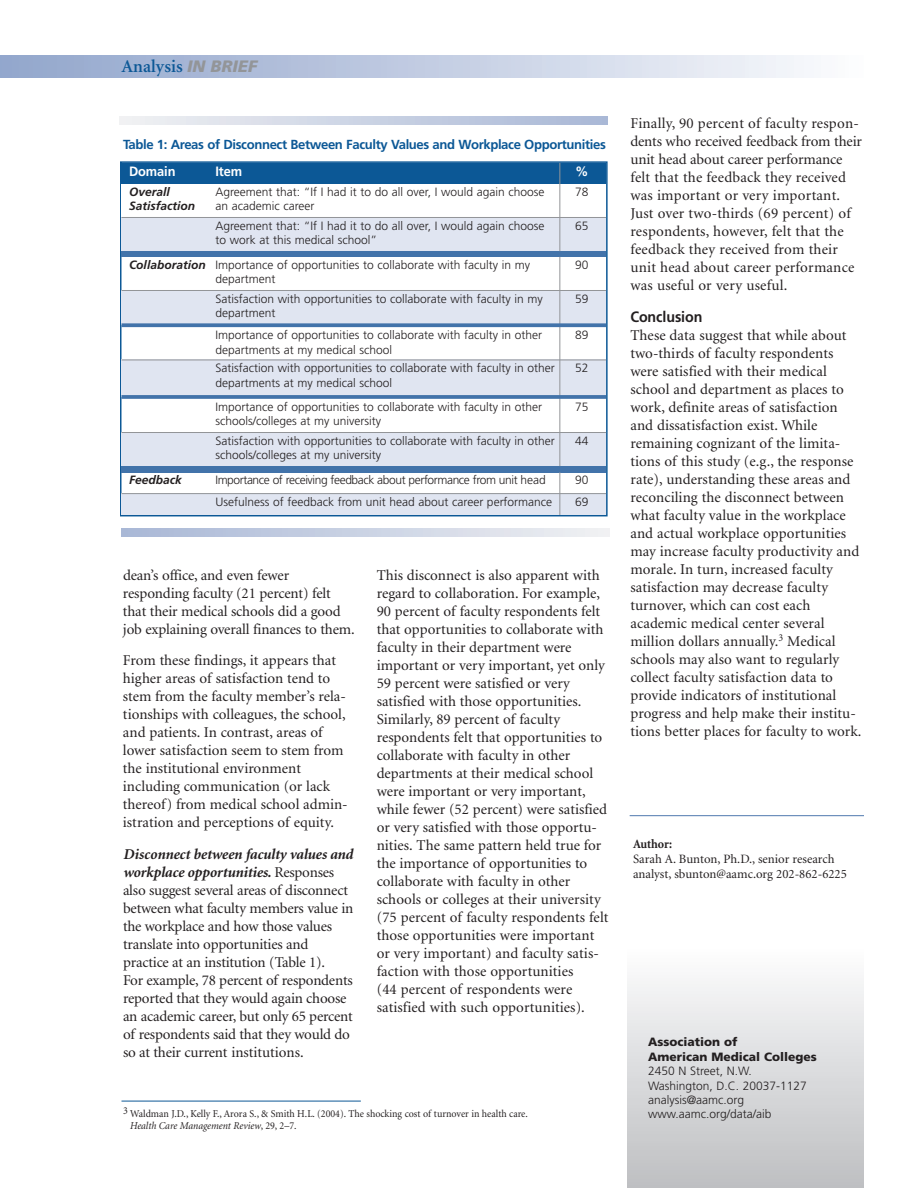
<style>
.page{position:relative;width:918px;height:1188px;background:#fff}
.page>*{position:absolute;margin:0;border:0;box-sizing:border-box;transform-origin:0 0}
.t1{font:600 18px "Minion";color:#0c5896}
.t2{font:15px/18px "Minion";color:#231f20}
.t3{font:700 15px "Frutiger";letter-spacing:-.005em;color:#231f20;scale:.95 1}
.t4{font:700 13.5px "Frutiger";letter-spacing:-.005em;color:#fff;scale:.95 1}
.t5{font:700 13.5px "Frutiger";letter-spacing:-.005em;color:#fff}
.t6{font:700 13.2px "Frutiger";letter-spacing:-.03em;color:#0c5896}
.t7{font:12.75px/15.3px "Minion";color:#231f20}
.t8{font:700 12.75px "Minion";letter-spacing:-.005em;color:#231f20;scale:.95 1}
.t9{font:300 12px/14.4px "Frutiger";color:#231f20}
.t10{font:300 12px "Frutiger";letter-spacing:-.035em;color:#231f20}
.t11{font:900 12px/15px "Frutiger";color:#231f20}
.t12{font:italic 700 12px/14.4px "Frutiger";color:#231f20}
.t13{font:10.5px/12px "Minion";color:#231f20;scale:.95 1}
.s1{font-family:"Frutiger";font-weight:900;font-style:italic;font-size:16.5px;color:#939598}
.s2{font-weight:700;font-style:italic}
.s3{font-style:italic}
</style>
<div class="page">
<div style="left:122px;top:163px;width:90px;height:21px;background:#0c5896"></div>
<div style="left:212px;top:163px;width:348px;height:21px;background:#0c5896"></div>
<div style="left:560px;top:163px;width:46px;height:21px;background:#0c5896"></div>
<div style="left:122px;top:217px;width:90px;height:34px;background:#e0e5f1"></div>
<div style="left:212px;top:217px;width:348px;height:34px;background:#e0e5f1"></div>
<div style="left:560px;top:217px;width:46px;height:34px;background:#e0e5f1"></div>
<div style="left:122px;top:251px;width:484px;height:6px;background:#4273aa"></div>
<div style="left:122px;top:290px;width:90px;height:35px;background:#e0e5f1"></div>
<div style="left:212px;top:290px;width:348px;height:35px;background:#e0e5f1"></div>
<div style="left:560px;top:290px;width:46px;height:35px;background:#e0e5f1"></div>
<div style="left:122px;top:360px;width:90px;height:37px;background:#e0e5f1"></div>
<div style="left:212px;top:360px;width:348px;height:37px;background:#e0e5f1"></div>
<div style="left:560px;top:360px;width:46px;height:37px;background:#e0e5f1"></div>
<div style="left:122px;top:433px;width:90px;height:33px;background:#e0e5f1"></div>
<div style="left:212px;top:433px;width:348px;height:33px;background:#e0e5f1"></div>
<div style="left:560px;top:433px;width:46px;height:33px;background:#e0e5f1"></div>
<div style="left:122px;top:466px;width:484px;height:6px;background:#4273aa"></div>
<div style="left:122px;top:494px;width:90px;height:21px;background:#e0e5f1"></div>
<div style="left:212px;top:494px;width:348px;height:21px;background:#e0e5f1"></div>
<div style="left:560px;top:494px;width:46px;height:21px;background:#e0e5f1"></div>
<hr style="left:559px;top:163px;width:1px;height:88px;background:#939598">
<hr style="left:559px;top:257px;width:1px;height:209px;background:#939598">
<hr style="left:559px;top:472px;width:1px;height:43px;background:#939598">
<hr style="left:122px;top:217px;width:484px;height:1px;background:#939598">
<hr style="left:122px;top:290px;width:484px;height:1px;background:#939598">
<svg style="left:122px;top:323px;width:484px;height:4px;background:#507db0"></svg>
<hr style="left:122px;top:360px;width:484px;height:1px;background:#939598">
<svg style="left:122px;top:395px;width:484px;height:4px;background:#4c7aae"></svg>
<hr style="left:122px;top:432px;width:484px;height:1px;background:#939598">
<hr style="left:122px;top:493px;width:484px;height:1px;background:#939598">
<div style="left:627px;top:949px;width:237px;height:239px;background:linear-gradient(to bottom,#fdfdfd,#bdbfc1)"></div>
<div style="left:0;top:56px;width:864px;height:22px;background:linear-gradient(to right,#8fa3cb,#fafafd)"></div>
<hr style="left:630px;top:815px;width:234px;height:1px;background:#4f79ae">
<hr style="left:122px;top:1101px;width:239px;height:1px;background:#0c5896">
<svg style="left:119px;top:116px;width:489px;height:8px;background:#ccd3e4"></svg>
<svg style="left:122px;top:529px;width:488px;height:8px;background:#cbd3e4"></svg>
<p class="t1" style="left:122px;top:60px;width:137px">Analysis <span class="s1">IN BRIEF</span></p>
<p class="t6" style="left:123px;top:139px;width:484px">Table 1: Areas of Disconnect Between Faculty Values and Workplace Opportunities</p>
<p class="t4" style="left:129px;top:166px;width:51px">Domain</p>
<p class="t4" style="left:215px;top:166px;width:30px">Item</p>
<p class="t5" style="left:575px;top:166px;width:15px">%</p>
<p class="t12" style="left:129px;top:185px;width:68px">Overall<br>Satisfaction</p>
<p class="t9" style="left:215px;top:185px;width:331px">Agreement that: “If I had it to do all over, I would again choose an academic career</p>
<p class="t9" style="left:575px;top:185px;width:15px">78</p>
<p class="t9" style="left:215px;top:219px;width:331px">Agreement that: “If I had it to do all over, I would again choose to work at this medical school”</p>
<p class="t9" style="left:575px;top:219px;width:15px">65</p>
<p class="t9" style="left:215px;top:258px;width:316px;text-indent:-86px"><span class="s2">Collaboration</span> Importance of opportunities to collaborate with faculty in my department</p>
<p class="t9" style="left:575px;top:258px;width:15px">90</p>
<p class="t9" style="left:215px;top:292px;width:329px">Satisfaction with opportunities to collaborate with faculty in my department</p>
<p class="t9" style="left:575px;top:292px;width:15px">59</p>
<p class="t9" style="left:215px;top:329px;width:328px">Importance of opportunities to collaborate with faculty in other departments at my medical school</p>
<p class="t9" style="left:575px;top:329px;width:15px">89</p>
<p class="t9" style="left:215px;top:362px;width:341px">Satisfaction with opportunities to collaborate with faculty in other departments at my medical school</p>
<p class="t9" style="left:575px;top:362px;width:15px">52</p>
<p class="t9" style="left:215px;top:400px;width:328px">Importance of opportunities to collaborate with faculty in other schools/colleges at my university</p>
<p class="t9" style="left:575px;top:400px;width:15px">75</p>
<p class="t9" style="left:215px;top:434px;width:341px">Satisfaction with opportunities to collaborate with faculty in other schools/colleges at my university</p>
<p class="t9" style="left:575px;top:434px;width:15px">44</p>
<p class="t12" style="left:129px;top:474px;width:54px">Feedback</p>
<p class="t10" style="left:215px;top:475px;width:332px">Importance of receiving feedback about performance from unit head</p>
<p class="t9" style="left:575px;top:474px;width:15px">90</p>
<p class="t9" style="left:215px;top:496px;width:338px">Usefulness of feedback from unit head about career performance</p>
<p class="t9" style="left:575px;top:496px;width:15px">69</p>
<p class="t2" style="left:123px;top:567px;width:233px">dean’s office, and even fewer responding faculty (21 percent) felt that their medical schools did a good job explaining overall finances to them.</p>
<p class="t2" style="left:123px;top:653px;width:226px">From these findings, it appears that higher areas of satisfaction tend to stem from the faculty member’s rela&shy;tionships with colleagues, the school, and patients. In contrast, areas of lower satisfaction seem to stem from the institutional environment including communication (or lack thereof) from medical school admin&shy;istration and perceptions of equity.</p>
<p class="t2" style="left:123px;top:846px;width:232px"><span class="s2">Disconnect between faculty values and workplace opportunities.</span> Responses also suggest several areas of disconnect between what faculty members value in the workplace and how those values translate into opportunities and practice at an institution (Table 1).<br>For example, 78 percent of respondents reported that they would again choose an academic career, but only 65 percent of respondents said that they would do so at their current institutions.</p>
<p class="t2" style="left:377px;top:567px;width:233px">This disconnect is also apparent with regard to collaboration. For example, 90 percent of faculty respondents felt that opportunities to collaborate with faculty in their department were important or very important, yet only 59 percent were satisfied or very satisfied with those opportunities.<br>Similarly, 89 percent of faculty respondents felt that opportunities to collaborate with faculty in other departments at their medical school were important or very important, while fewer (52 percent) were satisfied or very satisfied with those opportu&shy;nities. The same pattern held true for the importance of opportunities to collaborate with faculty in other schools or colleges at their university (75 percent of faculty respondents felt those opportunities were important or very important) and faculty satis&shy;faction with those opportunities<br>(44 percent of respondents were satisfied with such opportunities).</p>
<p class="t13" style="left:130px;top:1109px;width:421px;text-indent:-7px">3 Waldman J.D., Kelly F., Arora S., &amp; Smith H.L. (2004). The shocking cost of turnover in health care.<br><span class="s3">Health Care Management Review</span>, 29, 2–7.</p>
<p class="t2" style="left:630px;top:116px;width:233px">Finally, 90 percent of faculty respon&shy;dents who received feedback from their unit head about career performance felt that the feedback they received was important or very important.<br>Just over two-thirds (69 percent) of respondents, however, felt that the feedback they received from their unit head about career performance was useful or very useful.</p>
<p class="t3" style="left:630px;top:311px;width:77px">Conclusion</p>
<p class="t2" style="left:630px;top:327px;width:233px">These data suggest that while about two-thirds of faculty respondents were satisfied with their medical school and department as places to work, definite areas of satisfaction and dissatisfaction exist. While remaining cognizant of the limita&shy;tions of this study (e.g., the response rate), understanding these areas and reconciling the disconnect between what faculty value in the workplace and actual workplace opportunities may increase faculty productivity and morale. In turn, increased faculty satisfaction may decrease faculty turnover, which can cost each academic medical center several million dollars annually.<sup>3</sup> Medical schools may also want to regularly collect faculty satisfaction data to provide indicators of institutional progress and help make their institu&shy;tions better places for faculty to work.</p>
<p class="t8" style="left:633px;top:838px;width:43px">Author:</p>
<p class="t7" style="left:633px;top:852px;width:215px">Sarah A. Bunton, Ph.D., senior research analyst, sbunton@aamc.org 202-862-6225</p>
<p class="t11" style="left:648px;top:1036px;width:170px">Association of<br>American Medical Colleges</p>
<p class="t9" style="left:648px;top:1065px;width:160px">2450 N Street, N.W.<br>Washington, D.C. 20037-1127 analysis@aamc.org www.aamc.org/data/aib</p>
</div>
